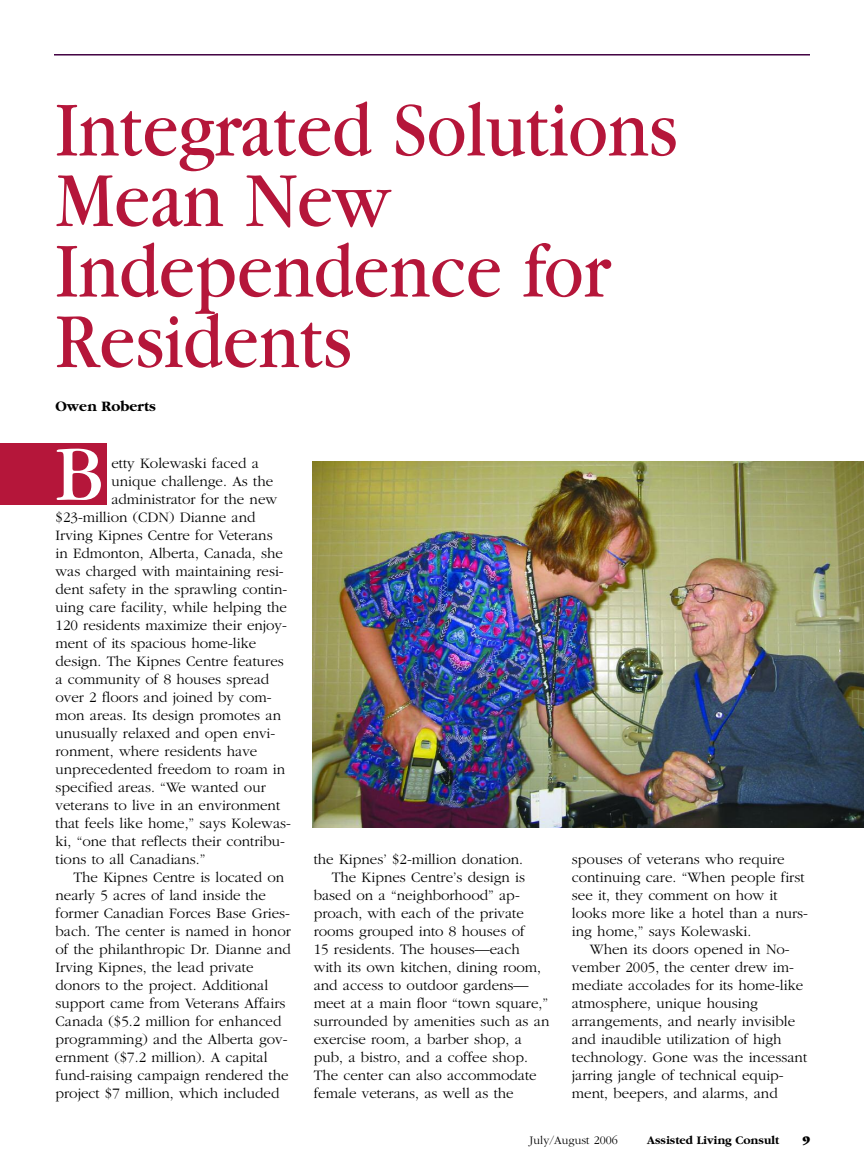
<style>
.page{position:relative;width:864px;height:1175px;background:#fff}
.page>*{position:absolute;margin:0;border:0;box-sizing:border-box;transform-origin:0 0}
.t1{font:81.9px "Garamond";color:#fff}
.t2{font:81px/70.5px "Garamond";color:#b5163a;scale:.9 1}
.t3{font:300 15px/18px "Garamond";color:#000}
.t4{font:700 15px "Garamond";color:#000}
.t5{font:700 12px "Garamond";color:#000}
.t6{font:300 12px "Garamond";color:#000}
.t7{font:900 12px "Garamond";color:#000}
</style>
<div class="page">
<hr style="left:54px;top:54px;width:756px;height:2px;background:#430243">
<div style="left:0;top:442px;width:107px;height:62px;background:#b5163a"></div>
<img style="left:313px;top:462px;width:551px;height:366px">
<h2 class="t2" style="left:56px;top:102px;width:693px">Integrated Solutions<br>Mean New<br>Independence for<br>Residents</h2>
<p class="t4" style="left:56px;top:397px;width:102px">Owen Roberts</p>
<h1 class="t1" style="left:56px;top:445px;width:49px">B</h1>
<p class="t3" style="left:111px;top:454px;width:149px">etty Kolewaski faced a</p>
<p class="t3" style="left:111px;top:472px;width:163px">unique challenge. As the</p>
<p class="t3" style="left:111px;top:490px;width:167px">administrator for the new</p>
<p class="t3" style="left:56px;top:508px;width:202px">$23-million (CDN) Dianne and</p>
<p class="t3" style="left:56px;top:526px;width:219px">Irving Kipnes Centre for Veterans</p>
<p class="t3" style="left:56px;top:544px;width:229px">in Edmonton, Alberta, Canada, she</p>
<p class="t3" style="left:56px;top:562px;width:230px">was charged with maintaining resi-</p>
<p class="t3" style="left:56px;top:580px;width:233px">dent safety in the sprawling contin-</p>
<p class="t3" style="left:56px;top:598px;width:233px">uing care facility, while helping the</p>
<p class="t3" style="left:56px;top:616px;width:233px">120 residents maximize their enjoy-</p>
<p class="t3" style="left:56px;top:634px;width:202px">ment of its spacious home-like</p>
<p class="t3" style="left:56px;top:652px;width:230px">design. The Kipnes Centre features</p>
<p class="t3" style="left:56px;top:670px;width:215px">a community of 8 houses spread</p>
<p class="t3" style="left:56px;top:688px;width:218px">over 2 floors and joined by com-</p>
<p class="t3" style="left:56px;top:706px;width:227px">mon areas. Its design promotes an</p>
<p class="t3" style="left:56px;top:724px;width:221px">unusually relaxed and open envi-</p>
<p class="t3" style="left:56px;top:742px;width:203px">ronment, where residents have</p>
<p class="t3" style="left:56px;top:760px;width:231px">unprecedented freedom to roam in</p>
<p class="t3" style="left:56px;top:778px;width:212px">specified areas. “We wanted our</p>
<p class="t3" style="left:56px;top:796px;width:226px">veterans to live in an environment</p>
<p class="t3" style="left:56px;top:814px;width:237px">that feels like home,” says Kolewas-</p>
<p class="t3" style="left:56px;top:832px;width:231px">ki, “one that reflects their contribu-</p>
<p class="t3" style="left:56px;top:850px;width:151px">tions to all Canadians.”</p>
<p class="t3" style="left:74px;top:868px;width:212px">The Kipnes Centre is located on</p>
<p class="t3" style="left:56px;top:886px;width:212px">nearly 5 acres of land inside the</p>
<p class="t3" style="left:56px;top:904px;width:236px">former Canadian Forces Base Gries-</p>
<p class="t3" style="left:56px;top:922px;width:237px">bach. The center is named in honor</p>
<p class="t3" style="left:56px;top:940px;width:237px">of the philanthropic Dr. Dianne and</p>
<p class="t3" style="left:56px;top:958px;width:200px">Irving Kipnes, the lead private</p>
<p class="t3" style="left:56px;top:976px;width:214px">donors to the project. Additional</p>
<p class="t3" style="left:56px;top:994px;width:231px">support came from Veterans Affairs</p>
<p class="t3" style="left:56px;top:1012px;width:228px">Canada ($5.2 million for enhanced</p>
<p class="t3" style="left:56px;top:1030px;width:234px">programming) and the Alberta gov-</p>
<p class="t3" style="left:56px;top:1048px;width:214px">ernment ($7.2 million). A capital</p>
<p class="t3" style="left:56px;top:1066px;width:235px">fund-raising campaign rendered the</p>
<p class="t3" style="left:56px;top:1084px;width:225px">project $7 million, which included</p>
<p class="t3" style="left:314px;top:850px;width:211px">the Kipnes’ $2-million donation.</p>
<p class="t3" style="left:332px;top:868px;width:195px">The Kipnes Centre’s design is</p>
<p class="t3" style="left:314px;top:886px;width:208px">based on a “neighborhood” ap-</p>
<p class="t3" style="left:314px;top:904px;width:212px">proach, with each of the private</p>
<p class="t3" style="left:314px;top:922px;width:212px">rooms grouped into 8 houses of</p>
<p class="t3" style="left:314px;top:940px;width:208px">15 residents. The houses—each</p>
<p class="t3" style="left:314px;top:958px;width:229px">with its own kitchen, dining room,</p>
<p class="t3" style="left:314px;top:976px;width:216px">and access to outdoor gardens—</p>
<p class="t3" style="left:314px;top:994px;width:236px">meet at a main floor “town square,”</p>
<p class="t3" style="left:314px;top:1012px;width:237px">surrounded by amenities such as an</p>
<p class="t3" style="left:314px;top:1030px;width:210px">exercise room, a barber shop, a</p>
<p class="t3" style="left:314px;top:1048px;width:216px">pub, a bistro, and a coffee shop.</p>
<p class="t3" style="left:314px;top:1066px;width:225px">The center can also accommodate</p>
<p class="t3" style="left:314px;top:1084px;width:202px">female veterans, as well as the</p>
<p class="t3" style="left:572px;top:850px;width:238px">spouses of veterans who require continuing care. “When people first see it, they comment on how it looks more like a hotel than a nurs&shy;ing home,” says Kolewaski.</p>
<p class="t3" style="left:572px;top:940px;width:237px;text-indent:18px">When its doors opened in No&shy;vember 2005, the center drew im&shy;mediate accolades for its home-like atmosphere, unique housing arrangements, and nearly invisible and inaudible utilization of high technology. Gone was the incessant jarring jangle of technical equip&shy;ment, beepers, and alarms, and</p>
<p class="t6" style="left:530px;top:1132px;width:90px">July/August 2006</p>
<p class="t5" style="left:647px;top:1132px;width:133px">Assisted Living Consult</p>
<p class="t7" style="left:803px;top:1135px;width:9px">9</p>
</div>
